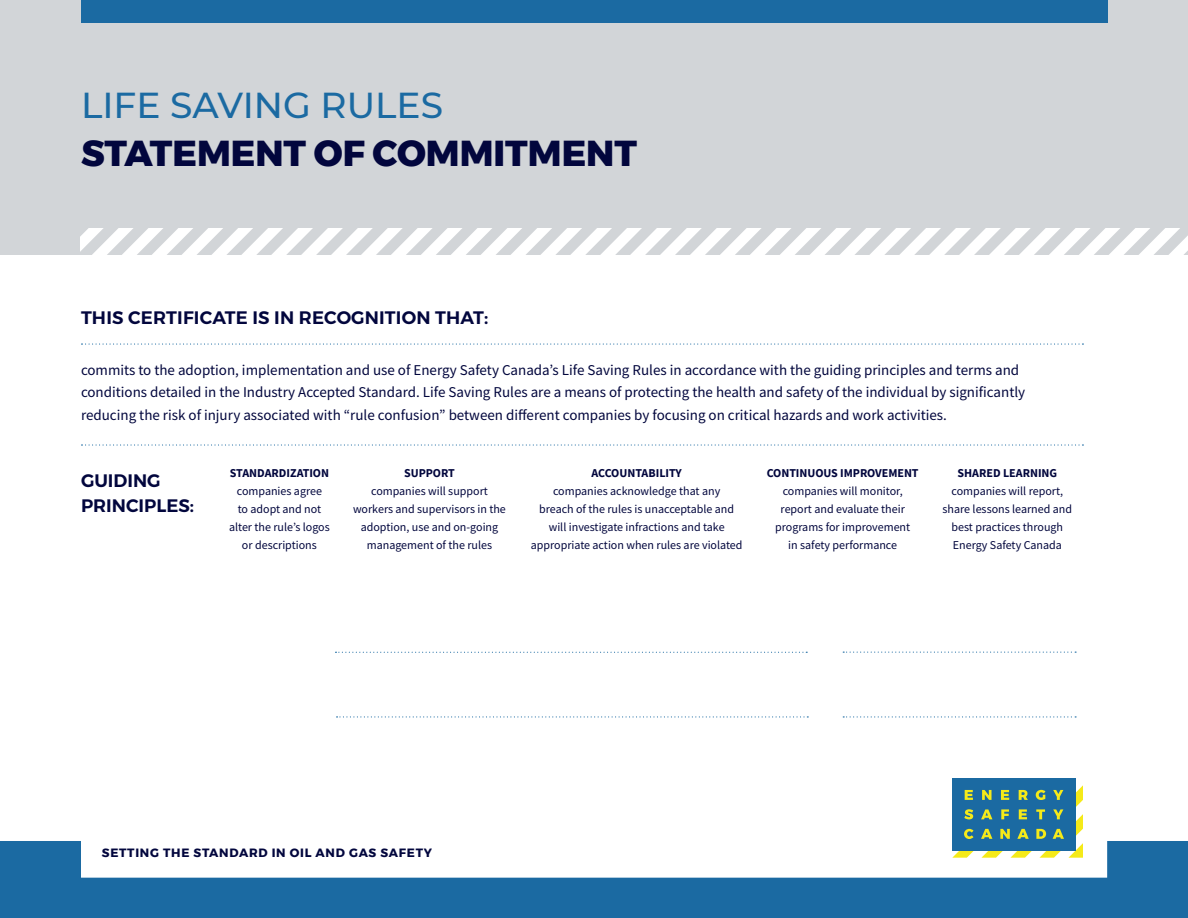
<style>
.page{position:relative;width:1188px;height:918px;background:#fff}
.page>*{position:absolute;margin:0;border:0;box-sizing:border-box;transform-origin:0 0}
.t1{font:800 36px "Montserrat";color:#02063d}
.t2{font:500 36px "Montserrat";color:#1b6aa2}
.t3{font:600 18px/25.5px "Montserrat";letter-spacing:.01em;color:#02063d}
.t4{font:15px/22.5px "Source Sans Pro";color:#02063d}
.t5{font:12px/18px "Source Sans Pro";color:#02063d;text-align:center}
.t6{font:700 12px "Montserrat";letter-spacing:.06em;color:#02063d}
.s1{font-weight:700}
</style>
<div class="page">
<div style="left:0;top:0;width:1188px;height:254px;background:#d2d5d8"></div>
<svg style="left:81px;top:228px;width:1107px;height:26px"></svg>
<svg style="left:0;top:841px;width:1188px;height:77px;fill:#1b6aa2"></svg>
<div style="left:81px;top:0;width:1026px;height:23px;background:#1b6aa2"></div>
<svg style="left:952px;top:850px;width:22px;height:8px"></svg>
<div style="left:952px;top:778px;width:124px;height:72px;background:#1b6aa2"></div>
<svg style="left:981px;top:785px;width:102px;height:73px"></svg>
<svg style="left:965px;top:790px;width:8px;height:10px"></svg>
<svg style="left:964px;top:809px;width:9px;height:10px"></svg>
<svg style="left:964px;top:829px;width:9px;height:10px"></svg>
<svg style="left:82px;top:343px;width:1001px;height:2px"></svg>
<svg style="left:82px;top:444px;width:1001px;height:2px"></svg>
<svg style="left:336px;top:652px;width:471px;height:1px"></svg>
<svg style="left:337px;top:716px;width:471px;height:2px"></svg>
<svg style="left:843px;top:716px;width:233px;height:2px"></svg>
<svg style="left:843px;top:652px;width:233px;height:1px"></svg>
<p class="t2" style="left:81px;top:80px;width:364px">LIFE SAVING RULES</p>
<p class="t1" style="left:81px;top:124px;width:558px">STATEMENT OF COMMITMENT</p>
<p class="t3" style="left:81px;top:305px;width:409px">THIS CERTIFICATE IS IN RECOGNITION THAT:</p>
<p class="t4" style="left:81px;top:358px;width:946px">commits to the adoption, implementation and use of Energy Safety Canada’s Life Saving Rules in accordance with the guiding principles and terms and conditions detailed in the Industry Accepted Standard. Life Saving Rules are a means of protecting the health and safety of the individual by significantly reducing the risk of injury associated with “rule confusion” between different companies by focusing on critical hazards and work activities.</p>
<p class="t3" style="left:81px;top:468px;width:115px">GUIDING<br>PRINCIPLES:</p>
<p class="t5" style="left:229px;top:464px;width:102px"><span class="s1">STANDARDIZATION </span>companies agree<br>to adopt and not alter the rule’s logos or descriptions</p>
<p class="t5" style="left:943px;top:464px;width:131px"><span class="s1">SHARED LEARNING </span>companies will report, share lessons learned and best practices through<br>Energy Safety Canada</p>
<p class="t5" style="left:353px;top:464px;width:154px"><span class="s1">SUPPORT<br></span>companies will support workers and supervisors in the adoption, use and on-going management of the rules</p>
<p class="t5" style="left:531px;top:464px;width:213px"><span class="s1">ACCOUNTABILITY<br></span>companies acknowledge that any<br>breach of the rules is unacceptable and will investigate infractions and take appropriate action when rules are violated</p>
<p class="t5" style="left:767px;top:464px;width:153px"><span class="s1">CONTINUOUS IMPROVEMENT </span>companies will monitor, report and evaluate their programs for improvement<br>in safety performance</p>
<p class="t6" style="left:102px;top:843px;width:332px">SETTING THE STANDARD IN OIL AND GAS SAFETY</p>
</div>
